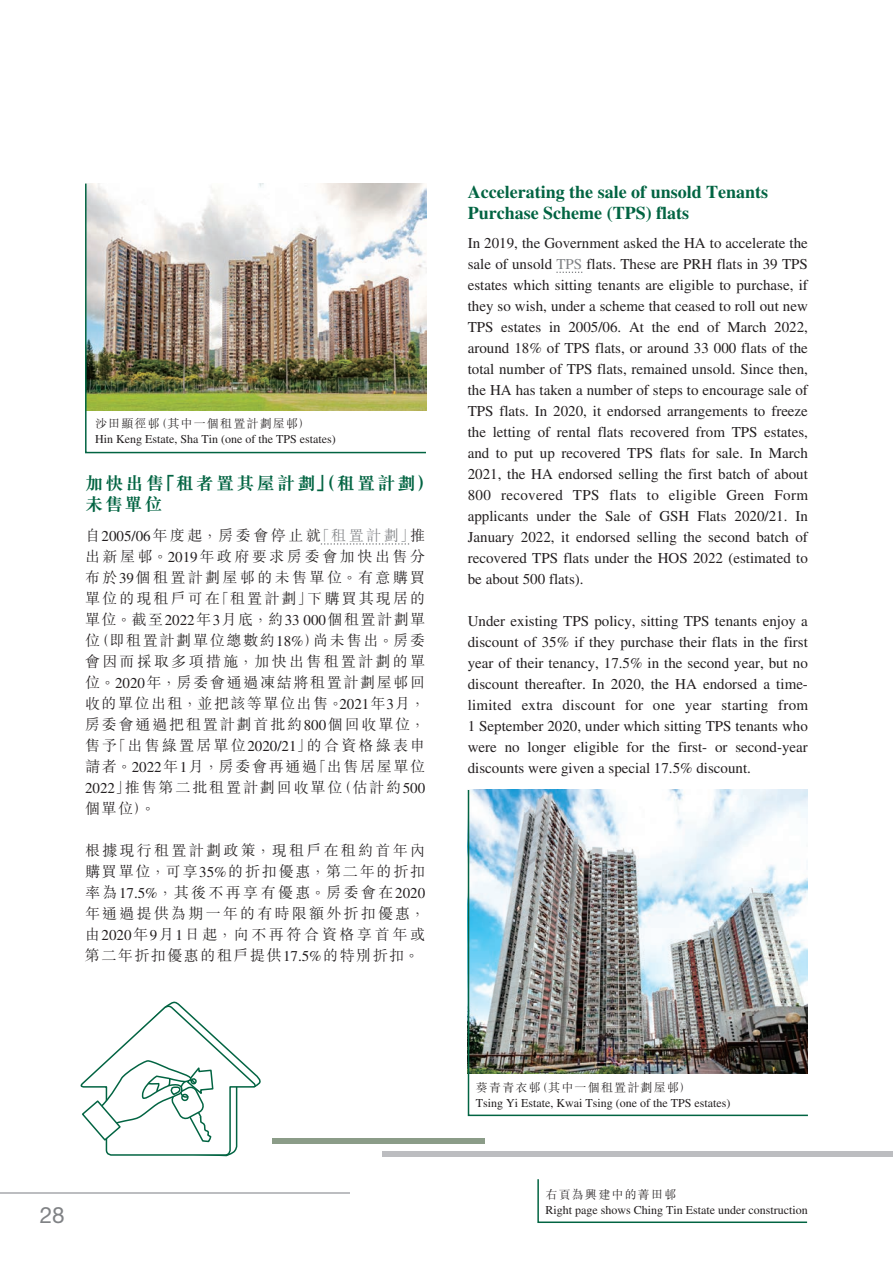
<style>
.page{position:relative;width:893px;height:1263px;background:#fff}
.page>*{position:absolute;margin:0;border:0;box-sizing:border-box;transform-origin:0 0}
.t1{font:22.5px "Helvetica Neue LT Std";color:#808285}
.t2{font:700 18px/21px "Times LT Std";color:#026442}
.t3{font:700 18px/21px "M Sung HK";letter-spacing:.125em;color:#026442}
.t4{font:15px/21px "Times LT Std";color:#231f20;text-align:justify}
.t5{font:300 15px/21px "M Sung HK";letter-spacing:.125em;color:#231f20;text-align:justify}
.t6{font:12px/15px "Times LT Std";color:#231f20}
.s1{font-family:"M Sung HK";font-weight:300}
.s2{font-family:"Times LT Std";font-weight:400}
.s3{color:#808285}
</style>
<div class="page">
<div style="left:272px;top:1138px;width:213px;height:6px;background:#8b9c88"></div>
<svg style="left:556px;top:272px;width:26px;height:1px"></svg>
<img style="left:85px;top:183px;width:342px;height:271px">
<svg style="left:321px;top:543px;width:88px;height:2px"></svg>
<div style="left:383px;top:1151px;width:510px;height:5px;background:#bcbdc0"></div>
<hr style="left:0;top:1192px;width:350px;height:2px;background:#bcbdc0">
<svg style="left:80px;top:1001px;width:181px;height:156px"></svg>
<img style="left:467px;top:789px;width:341px;height:328px">
<svg style="left:537px;top:1179px;width:271px;height:44px"></svg>
<p class="t6" style="left:95px;top:417px;width:242px"><span class="s1">沙田顯徑邨（其中一個租置計劃屋邨）<br></span>Hin Keng Estate, Sha Tin (one of the TPS estates)</p>
<p class="t3" style="left:85px;top:473px;width:351px">加快出售「租者置其屋計劃」（租置計劃）未售單位</p>
<p class="t5" style="left:85px;top:524px;width:342px">自<span class="s2">2005/06</span>年度起，房委會停止就<span class="s3">「租置計劃」</span>推出新屋邨。<span class="s2">2019</span>年政府要求房委會加快出售分布於<span class="s2">39</span>個租置計劃屋邨的未售單位。有意購買單位的現租戶可在「租置計劃」下購買其現居的單位。截至<span class="s2">2022</span>年<span class="s2">3</span>月底，約<span class="s2">33 000</span>個租置計劃單位（即租置計劃單位總數約<span class="s2">18%</span>）尚未售出。房委會因而採取多項措施，加快出售租置計劃的單位。<span class="s2">2020</span>年，房委會通過凍結將租置計劃屋邨回收的單位出租，並把該等單位出售。<span class="s2">2021</span>年<span class="s2">3</span>月，房委會通過把租置計劃首批約<span class="s2">800</span>個回收單位，售予「出售綠置居單位<span class="s2">2020/21</span>」的合資格綠表申請者。<span class="s2">2022</span>年<span class="s2">1</span>月，房委會再通過「出售居屋單位<span class="s2">2022</span>」推售第二批租置計劃回收單位（估計約<span class="s2">500</span>個單位）。</p>
<p class="t5" style="left:85px;top:839px;width:342px">根據現行租置計劃政策，現租戶在租約首年內購買單位，可享<span class="s2">35%</span>的折扣優惠，第二年的折扣率為<span class="s2">17.5%</span>，其後不再享有優惠。房委會在<span class="s2">2020</span>年通過提供為期一年的有時限額外折扣優惠，由<span class="s2">2020</span>年<span class="s2">9</span>月<span class="s2">1</span>日起，向不再符合資格享首年或第二年折扣優惠的租戶提供<span class="s2">17.5%</span>的特別折扣。</p>
<p class="t2" style="left:468px;top:181px;width:302px">Accelerating the sale of unsold Tenants<br>Purchase Scheme (TPS) flats</p>
<p class="t4" style="left:468px;top:233px;width:342px">In 2019, the Government asked the HA to accelerate the sale of unsold <span class="s3">TPS</span> flats. These are PRH flats in 39 TPS estates which sitting tenants are eligible to purchase, if they so wish, under a scheme that ceased to roll out new TPS estates in 2005/06. At the end of March 2022, around 18% of TPS flats, or around 33 000 flats of the total number of TPS flats, remained unsold. Since then, the HA has taken a number of steps to encourage sale of TPS flats. In 2020, it endorsed arrangements to freeze the letting of rental flats recovered from TPS estates, and to put up recovered TPS flats for sale. In March 2021, the HA endorsed selling the first batch of about 800 recovered TPS flats to eligible Green Form applicants under the Sale of GSH Flats 2020/21. In January 2022, it endorsed selling the second batch of recovered TPS flats under the HOS 2022 (estimated to be about 500 flats).</p>
<p class="t4" style="left:468px;top:611px;width:342px">Under existing TPS policy, sitting TPS tenants enjoy a discount of 35% if they purchase their flats in the first year of their tenancy, 17.5% in the second year, but no discount thereafter. In 2020, the HA endorsed a time&shy;limited extra discount for one year starting from 1 September 2020, under which sitting TPS tenants who were no longer eligible for the first- or second-year discounts were given a special 17.5% discount.</p>
<h1 class="t1" style="left:40px;top:1202px;width:27px">28</h1>
<p class="t6" style="left:476px;top:1080px;width:256px"><span class="s1">葵青青衣邨（其中一個租置計劃屋邨）<br></span>Tsing Yi Estate, Kwai Tsing (one of the TPS estates)</p>
<p class="t6" style="left:546px;top:1187px;width:264px"><span class="s1">右頁為興建中的菁田邨<br></span>Right page shows Ching Tin Estate under construction</p>
</div>
